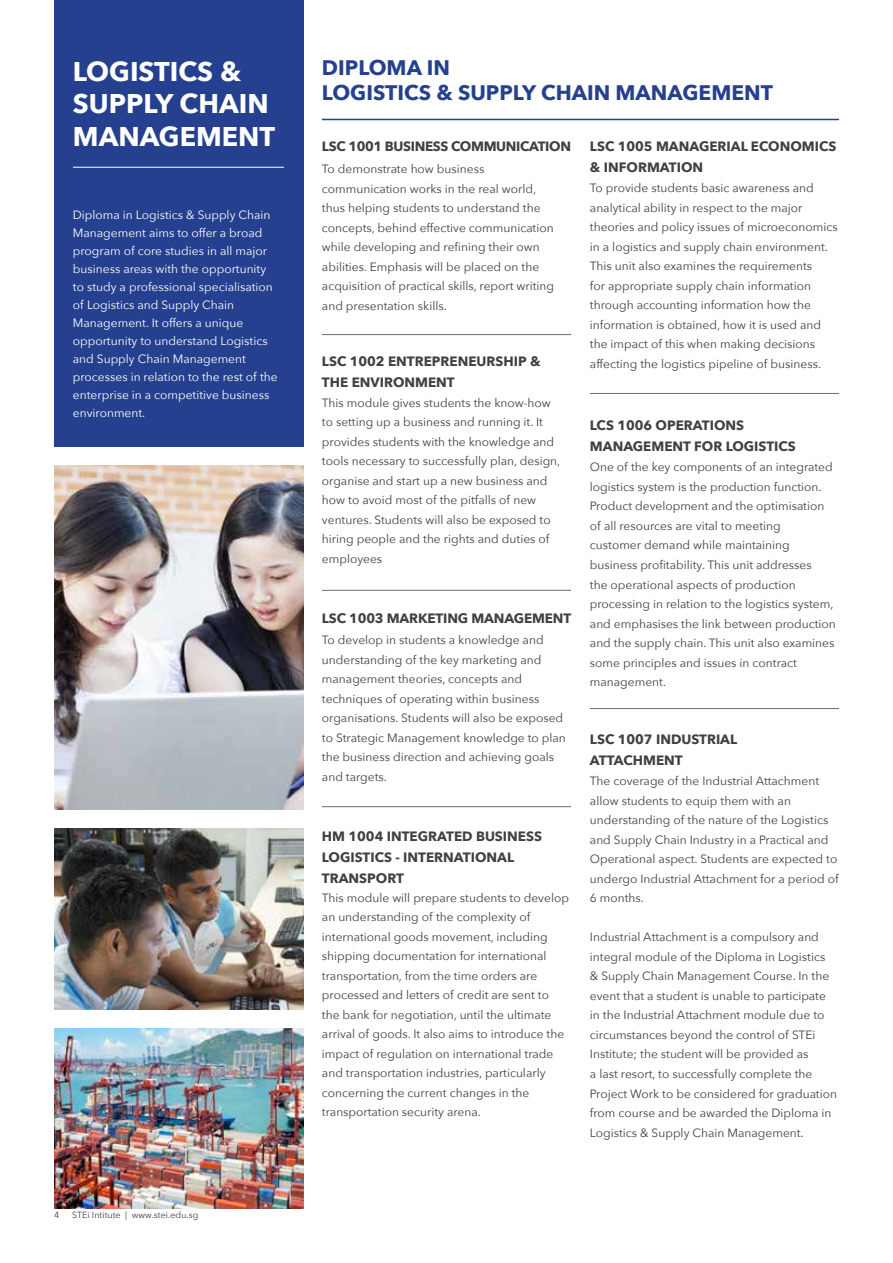
<style>
.page{position:relative;width:893px;height:1263px;background:#fff}
.page>*{position:absolute;margin:0;border:0;box-sizing:border-box;transform-origin:0 0}
.t1{font:700 27px/32.4px "Avenir Next";color:#fff}
.t2{font:700 21px/25.2px "Avenir Next";color:#25408f}
.t3{font:700 13.5px/21px "Avenir Next";color:#414042}
.t4{font:700 13.5px "Avenir Next";letter-spacing:-.025em;color:#414042}
.t5{font:12px/19.5px "Avenir Next";color:#414042}
.t6{font:12px/18px "Avenir Next";color:#fff}
.t7{font:9px "Avenir Next";color:#414042}
</style>
<div class="page">
<hr style="left:322px;top:119px;width:517px;height:1px;background:#25408f">
<div style="left:54px;top:0;width:249px;height:446px;background:#25408f"></div>
<hr style="left:73px;top:167px;width:211px;height:1px;background:#fff">
<hr style="left:322px;top:334px;width:249px;height:1px;background:#6d6e71">
<hr style="left:590px;top:393px;width:249px;height:1px;background:#6d6e71">
<hr style="left:322px;top:590px;width:249px;height:1px;background:#6d6e71">
<hr style="left:590px;top:708px;width:249px;height:1px;background:#6d6e71">
<hr style="left:322px;top:806px;width:249px;height:1px;background:#6d6e71">
<img style="left:54px;top:465px;width:249px;height:345px">
<img style="left:54px;top:829px;width:249px;height:181px">
<img style="left:54px;top:1029px;width:249px;height:180px">
<h1 class="t1" style="left:73px;top:55px;width:204px">LOGISTICS &amp;<br>SUPPLY CHAIN<br>MANAGEMENT</h1>
<p class="t6" style="left:73px;top:206px;width:206px">Diploma in Logistics &amp; Supply Chain Management aims to offer a broad program of core studies in all major business areas with the opportunity to study a professional specialisation of Logistics and Supply Chain Management. It offers a unique opportunity to understand Logistics and Supply Chain Management processes in relation to the rest of the enterprise in a competitive business environment.</p>
<p class="t7" style="left:54px;top:1207px;width:7px">4</p>
<p class="t7" style="left:72px;top:1207px;width:128px">STEi Intitute | www.stei.edu.sg</p>
<h2 class="t2" style="left:322px;top:55px;width:452px">DIPLOMA IN<br>LOGISTICS &amp; SUPPLY CHAIN MANAGEMENT</h2>
<p class="t4" style="left:322px;top:135px;width:251px">LSC 1001 BUSINESS COMMUNICATION</p>
<p class="t5" style="left:322px;top:159px;width:234px">To demonstrate how business communication works in the real world, thus helping students to understand the concepts, behind effective communication while developing and refining their own abilities. Emphasis will be placed on the acquisition of practical skills, report writing and presentation skills.</p>
<p class="t3" style="left:590px;top:136px;width:248px">LSC 1005 MANAGERIAL ECONOMICS &amp; INFORMATION</p>
<p class="t5" style="left:590px;top:178px;width:249px">To provide students basic awareness and analytical ability in respect to the major theories and policy issues of microeconomics in a logistics and supply chain environment.<br>This unit also examines the requirements<br>for appropriate supply chain information through accounting information how the information is obtained, how it is used and the impact of this when making decisions</p>
<p class="t3" style="left:322px;top:350px;width:220px">LSC 1002 ENTREPRENEURSHIP &amp;</p>
<p class="t5" style="left:590px;top:353px;width:233px">affecting the logistics pipeline of business.</p>
<p class="t3" style="left:322px;top:371px;width:134px">THE ENVIRONMENT</p>
<p class="t5" style="left:322px;top:392px;width:240px">This module gives students the know-how to setting up a business and running it. It provides students with the knowledge and tools necessary to successfully plan, design, organise and start up a new business and how to avoid most of the pitfalls of new ventures. Students will also be exposed to hiring people and the rights and duties of employees</p>
<p class="t3" style="left:590px;top:415px;width:207px">LCS 1006 OPERATIONS<br>MANAGEMENT FOR LOGISTICS</p>
<p class="t5" style="left:590px;top:457px;width:247px">One of the key components of an integrated logistics system is the production function.<br>Product development and the optimisation of all resources are vital to meeting<br>customer demand while maintaining business profitability. This unit addresses<br>the operational aspects of production processing in relation to the logistics system, and emphasises the link between production and the supply chain. This unit also examines some principles and issues in contract management.</p>
<p class="t3" style="left:322px;top:607px;width:251px">LSC 1003 MARKETING MANAGEMENT</p>
<p class="t5" style="left:322px;top:630px;width:245px">To develop in students a knowledge and understanding of the key marketing and management theories, concepts and techniques of operating within business organisations. Students will also be exposed to Strategic Management knowledge to plan the business direction and achieving goals and targets.</p>
<p class="t3" style="left:590px;top:729px;width:149px">LSC 1007 INDUSTRIAL<br>ATTACHMENT</p>
<p class="t5" style="left:590px;top:771px;width:250px">The coverage of the Industrial Attachment allow students to equip them with an understanding of the nature of the Logistics and Supply Chain Industry in a Practical and Operational aspect. Students are expected to undergo Industrial Attachment for a period of 6 months.</p>
<p class="t5" style="left:590px;top:927px;width:249px">Industrial Attachment is a compulsory and integral module of the Diploma in Logistics<br>&amp; Supply Chain Management Course. In the event that a student is unable to participate in the Industrial Attachment module due to circumstances beyond the control of STEi Institute; the student will be provided as<br>a last resort, to successfully complete the Project Work to be considered for graduation from course and be awarded the Diploma in Logistics &amp; Supply Chain Management.</p>
<p class="t3" style="left:322px;top:825px;width:222px">HM 1004 INTEGRATED BUSINESS<br>LOGISTICS - INTERNATIONAL<br>TRANSPORT</p>
<p class="t5" style="left:322px;top:887px;width:249px">This module will prepare students to develop an understanding of the complexity of international goods movement, including shipping documentation for international transportation, from the time orders are processed and letters of credit are sent to the bank for negotiation, until the ultimate arrival of goods. It also aims to introduce the impact of regulation on international trade and transportation industries, particularly concerning the current changes in the transportation security arena.</p>
</div>
